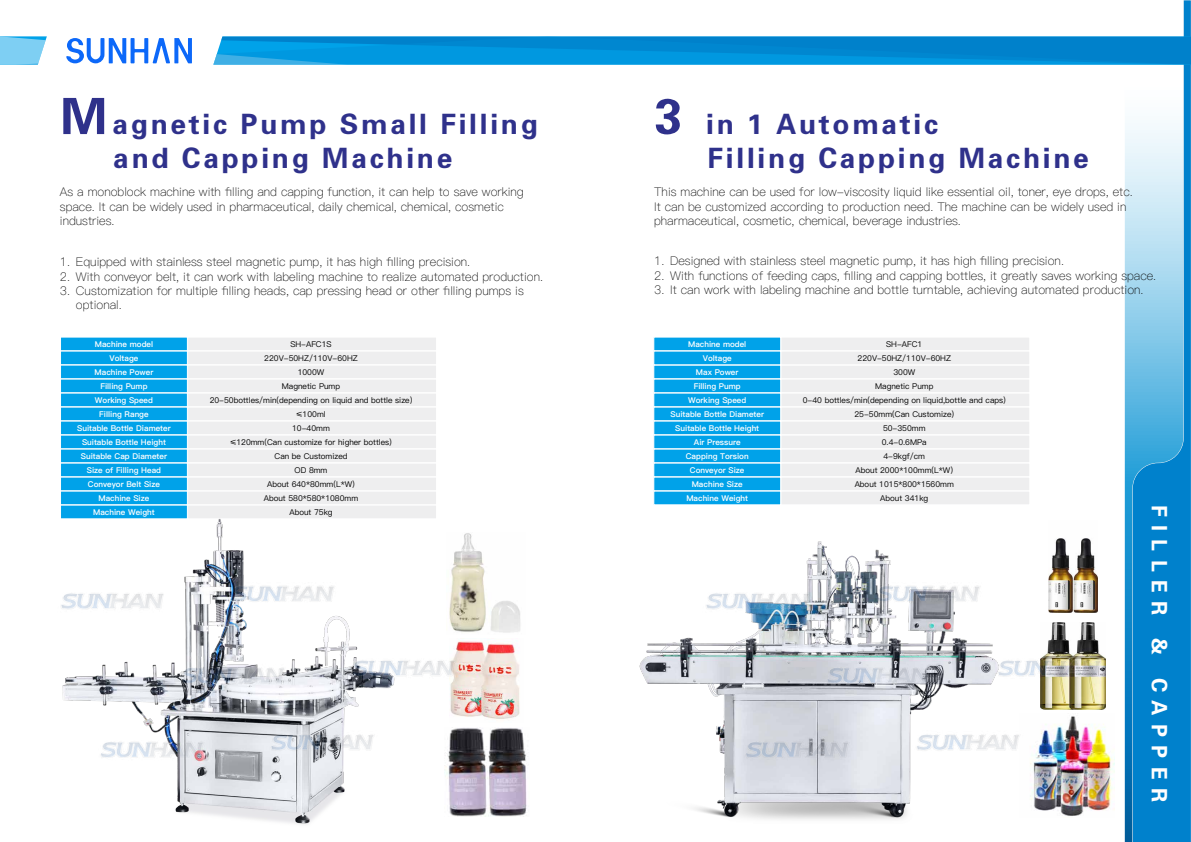
<style>
.page{position:relative;width:1191px;height:842px;background:#fff}
.page>*{position:absolute;margin:0;border:0;box-sizing:border-box;transform-origin:0 0}
.t1{font:28px/33.6px "FZZYJW GB1 0";letter-spacing:.1em;color:#2f318b}
.t2{font:21.2px "FZZYJW GB1 0";letter-spacing:.4em;color:#fefefe}
.t3{font:12px/14.4px "Ping Fang SC Light";color:#000}
.t4{font:8px "Ping Fang SC Medium";color:#000}
.t5{font:8px "Ping Fang SC Heavy";color:#fefefe}
.s1{font-size:50px}
</style>
<div class="page">
<svg style="left:1124px;top:123px;width:7px;height:316px;background:#addaf0"></svg>
<svg style="left:1131px;top:0;width:60px;height:842px"></svg>
<svg style="left:1132px;top:0;width:58px;height:842px;background:#62b4e0"></svg>
<svg style="left:0;top:36px;width:1191px;height:29px;background:#249bdd"></svg>
<div style="left:187px;top:337px;width:250px;height:14px;background:#eeeeef;border:1px solid #fff"></div>
<div style="left:60px;top:337px;width:128px;height:14px;background:#00a2e9;border:1px solid #fff"></div>
<div style="left:187px;top:351px;width:250px;height:14px;background:#eeeeef;border:1px solid #fff"></div>
<div style="left:60px;top:351px;width:128px;height:14px;background:#00a2e9;border:1px solid #fff"></div>
<div style="left:187px;top:365px;width:250px;height:14px;background:#eeeeef;border:1px solid #fff"></div>
<div style="left:60px;top:365px;width:128px;height:14px;background:#00a2e9;border:1px solid #fff"></div>
<div style="left:187px;top:379px;width:250px;height:14px;background:#eeeeef;border:1px solid #fff"></div>
<div style="left:60px;top:379px;width:128px;height:14px;background:#00a2e9;border:1px solid #fff"></div>
<div style="left:187px;top:393px;width:250px;height:14px;background:#eeeeef;border:1px solid #fff"></div>
<div style="left:60px;top:393px;width:128px;height:14px;background:#00a2e9;border:1px solid #fff"></div>
<div style="left:187px;top:407px;width:250px;height:14px;background:#eeeeef;border:1px solid #fff"></div>
<div style="left:60px;top:407px;width:128px;height:14px;background:#00a2e9;border:1px solid #fff"></div>
<div style="left:187px;top:421px;width:250px;height:14px;background:#eeeeef;border:1px solid #fff"></div>
<div style="left:60px;top:421px;width:128px;height:14px;background:#00a2e9;border:1px solid #fff"></div>
<div style="left:187px;top:435px;width:250px;height:14px;background:#eeeeef"></div>
<div style="left:60px;top:435px;width:128px;height:14px;background:#00a2e9"></div>
<div style="left:780px;top:337px;width:250px;height:14px;background:#eeeeef;border:1px solid #fff"></div>
<div style="left:653px;top:337px;width:128px;height:14px;background:#00a2e9;border:1px solid #fff"></div>
<div style="left:780px;top:365px;width:250px;height:14px;background:#eeeeef;border:1px solid #fff"></div>
<div style="left:653px;top:365px;width:128px;height:14px;background:#00a2e9;border:1px solid #fff"></div>
<div style="left:780px;top:379px;width:250px;height:14px;background:#eeeeef;border:1px solid #fff"></div>
<div style="left:653px;top:379px;width:128px;height:14px;background:#00a2e9;border:1px solid #fff"></div>
<div style="left:780px;top:393px;width:250px;height:14px;background:#eeeeef;border:1px solid #fff"></div>
<div style="left:653px;top:393px;width:128px;height:14px;background:#00a2e9;border:1px solid #fff"></div>
<div style="left:780px;top:407px;width:250px;height:14px;background:#eeeeef;border:1px solid #fff"></div>
<div style="left:653px;top:407px;width:128px;height:14px;background:#00a2e9;border:1px solid #fff"></div>
<div style="left:780px;top:421px;width:250px;height:14px;background:#eeeeef;border:1px solid #fff"></div>
<div style="left:653px;top:421px;width:128px;height:14px;background:#00a2e9;border:1px solid #fff"></div>
<div style="left:780px;top:435px;width:250px;height:14px;background:#eeeeef"></div>
<div style="left:653px;top:435px;width:128px;height:14px;background:#00a2e9"></div>
<div style="left:780px;top:351px;width:250px;height:14px;background:#eeeeef;border:1px solid #fff"></div>
<div style="left:653px;top:351px;width:128px;height:14px;background:#00a2e9"></div>
<img style="left:505px;top:643px;width:15px;height:76px">
<img style="left:505px;top:728px;width:22px;height:89px">
<img style="left:505px;top:601px;width:16px;height:32px">
<img style="left:60px;top:439px;width:445px;height:385px">
<img style="left:651px;top:439px;width:499px;height:403px">
<h1 class="t1" style="left:113px;top:108px;width:426px;text-indent:-53px"><span class="s1">M</span>agnetic Pump Small Filling and Capping Machine</h1>
<p class="t3" style="left:60px;top:185px;width:465px">As a monoblock machine with filling and capping function, it can help to save working space. It can be widely used in pharmaceutical, daily chemical, chemical, cosmetic industries.</p>
<p class="t3" style="left:60px;top:255px;width:412px">1. Equipped with stainless steel magnetic pump, it has high filling precision.</p>
<p class="t3" style="left:60px;top:269px;width:485px">2. With conveyor belt, it can work with labeling machine to realize automated production.</p>
<p class="t3" style="left:76px;top:283px;width:449px;text-indent:-16px">3. Customization for multiple filling heads, cap pressing head or other filling pumps is optional.</p>
<p class="t5" style="left:95px;top:340px;width:60px">Machine model</p>
<p class="t4" style="left:290px;top:339px;width:43px">SH-AFC1S</p>
<p class="t5" style="left:109px;top:354px;width:30px">Voltage</p>
<p class="t4" style="left:264px;top:353px;width:95px">220V-50HZ/110V-60HZ</p>
<p class="t5" style="left:95px;top:368px;width:60px">Machine Power</p>
<p class="t4" style="left:298px;top:367px;width:28px">1000W</p>
<p class="t5" style="left:100px;top:382px;width:49px">Filling Pump</p>
<p class="t4" style="left:282px;top:381px;width:60px">Magnetic Pump</p>
<p class="t5" style="left:95px;top:396px;width:60px">Working Speed</p>
<p class="t4" style="left:210px;top:395px;width:204px">20-50bottles/min(depending on liquid and bottle size)</p>
<p class="t5" style="left:99px;top:410px;width:51px">Filling Range</p>
<p class="t4" style="left:296px;top:409px;width:31px">≤100ml</p>
<p class="t5" style="left:77px;top:424px;width:95px">Suitable Bottle Diameter</p>
<p class="t4" style="left:292px;top:423px;width:39px">10-40mm</p>
<p class="t5" style="left:82px;top:438px;width:85px">Suitable Bottle Height</p>
<p class="t4" style="left:230px;top:437px;width:163px">≤120mm(Can customize for higher bottles)</p>
<p class="t5" style="left:81px;top:452px;width:88px">Suitable Cap Diameter</p>
<p class="t4" style="left:274px;top:451px;width:75px">Can be Customized</p>
<p class="t5" style="left:87px;top:466px;width:76px">Size of Filling Head</p>
<p class="t4" style="left:294px;top:465px;width:34px">OD 8mm</p>
<p class="t5" style="left:88px;top:480px;width:74px">Conveyor Belt Size</p>
<p class="t4" style="left:267px;top:479px;width:89px">About 640*80mm(L*W)</p>
<p class="t5" style="left:98px;top:494px;width:52px">Machine Size</p>
<p class="t4" style="left:264px;top:493px;width:96px">About 580*580*1080mm</p>
<p class="t5" style="left:93px;top:508px;width:63px">Machine Weight</p>
<p class="t4" style="left:289px;top:507px;width:45px">About 75kg</p>
<h1 class="t1" style="left:707px;top:108px;width:383px;text-indent:-53px"><span class="s1">3</span> in 1 Automatic<br>Filling Capping Machine</h1>
<p class="t3" style="left:654px;top:185px;width:480px">This machine can be used for low-viscosity liquid like essential oil, toner, eye drops, etc.<br>It can be customized according to production need. The machine can be widely used in pharmaceutical, cosmetic, chemical, beverage industries.</p>
<p class="t3" style="left:654px;top:254px;width:411px">1. Designed with stainless steel magnetic pump, it has high filling precision.</p>
<p class="t3" style="left:654px;top:268px;width:503px">2. With functions of feeding caps, filling and capping bottles, it greatly saves working space.</p>
<p class="t3" style="left:654px;top:282px;width:491px">3. It can work with labeling machine and bottle turntable, achieving automated production.</p>
<p class="t5" style="left:688px;top:340px;width:60px">Machine model</p>
<p class="t4" style="left:886px;top:339px;width:38px">SH-AFC1</p>
<p class="t5" style="left:696px;top:368px;width:44px">Max Power</p>
<p class="t4" style="left:893px;top:367px;width:23px">300W</p>
<p class="t5" style="left:693px;top:382px;width:49px">Filling Pump</p>
<p class="t4" style="left:875px;top:381px;width:60px">Magnetic Pump</p>
<p class="t5" style="left:688px;top:396px;width:60px">Working Speed</p>
<p class="t4" style="left:802px;top:395px;width:205px">0-40 bottles/min(depending on liquid,bottle and caps)</p>
<p class="t5" style="left:670px;top:410px;width:95px">Suitable Bottle Diameter</p>
<p class="t4" style="left:854px;top:409px;width:101px">25-50mm(Can Customize)</p>
<p class="t5" style="left:675px;top:424px;width:85px">Suitable Bottle Height</p>
<p class="t4" style="left:883px;top:423px;width:44px">50-350mm</p>
<p class="t5" style="left:694px;top:438px;width:48px">Air Pressure</p>
<p class="t4" style="left:882px;top:437px;width:46px">0.4-0.6MPa</p>
<p class="t5" style="left:686px;top:452px;width:64px">Capping Torsion</p>
<p class="t4" style="left:883px;top:451px;width:43px">4-9kgf/cm</p>
<p class="t5" style="left:690px;top:466px;width:56px">Conveyor Size</p>
<p class="t4" style="left:855px;top:465px;width:99px">About 2000*100mm(L*W)</p>
<p class="t5" style="left:692px;top:480px;width:52px">Machine Size</p>
<p class="t4" style="left:854px;top:479px;width:101px">About 1015*800*1560mm</p>
<p class="t5" style="left:686px;top:494px;width:63px">Machine Weight</p>
<p class="t4" style="left:880px;top:493px;width:49px">About 341kg</p>
<p class="t5" style="left:703px;top:354px;width:30px">Voltage</p>
<p class="t4" style="left:857px;top:353px;width:95px">220V-50HZ/110V-60HZ</p>
<h2 class="t2" style="left:1170px;top:505px;width:299px;rotate:90deg">FILLER &amp; CAPPER</h2>
</div>
